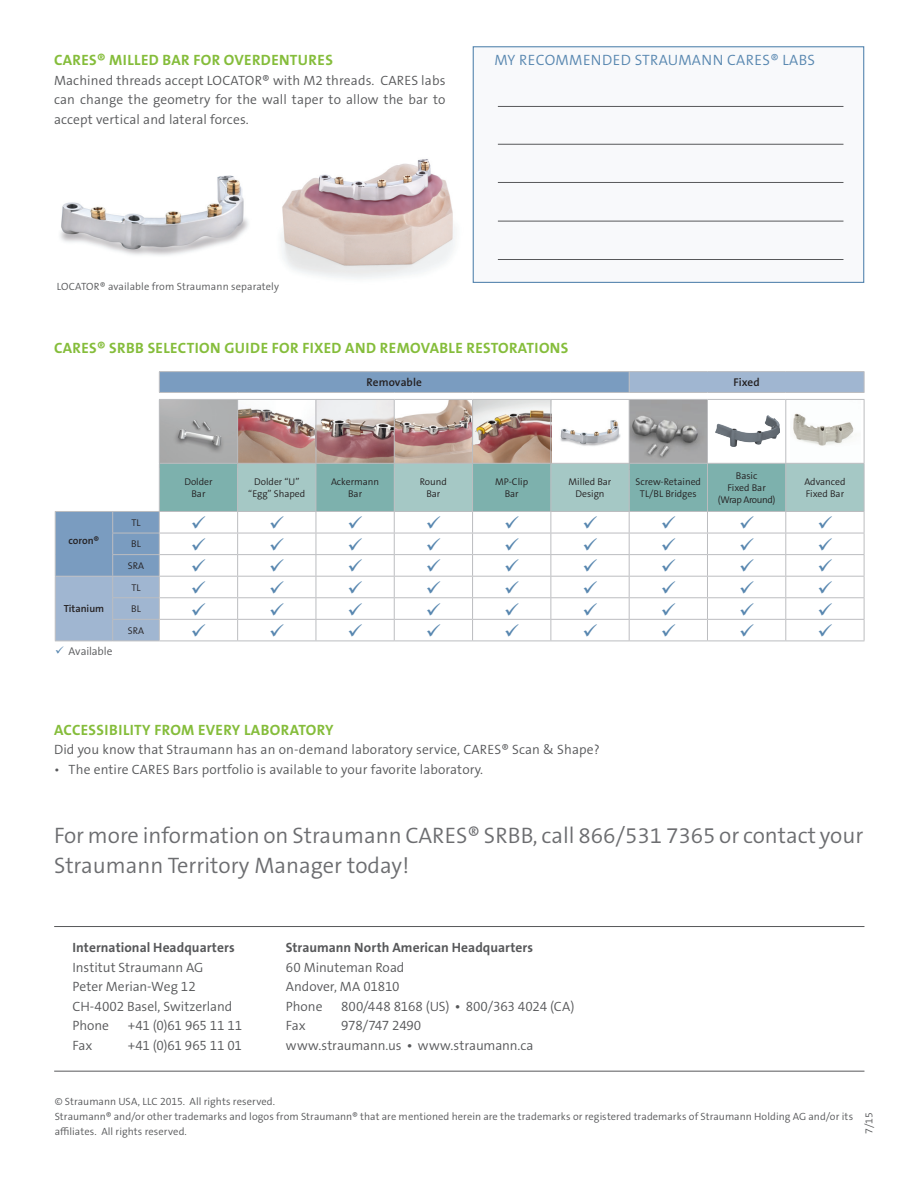
<style>
.page{position:relative;width:918px;height:1188px;background:#fff}
.page>*{position:absolute;margin:0;border:0;box-sizing:border-box;transform-origin:0 0}
.t1{font:300 22.5px/30px "The Sans B W4";color:#6c6d70}
.t2{font:15px "The Sans LP7 Bld";letter-spacing:.025em;color:#85bd3b}
.t3{font:15px "The Sans LP4 Se Lig";letter-spacing:.025em;color:#5887b0}
.t4{font:300 13.5px/19.5px "The Sans B W4";letter-spacing:.01em;color:#57585a;text-align:justify}
.t5{font:13.5px/19.5px "The Sans LP4 Se Lig";letter-spacing:-.01em;color:#57585a}
.t6{font:13.5px "The Sans LP7 Bld";letter-spacing:.005em;color:#57585a}
.t7{font:600 11.25px "The Sans B W6";letter-spacing:.01em;color:#231f20}
.t8{font:300 11.25px "The Sans B W4";letter-spacing:-.015em;color:#57585a}
.t9{font:10.5px/15px "The Sans LP4 Se Lig";letter-spacing:.005em;color:#57585a}
.t10{font:300 10.5px "The Sans B W4";letter-spacing:.01em;color:#57585a}
.t11{font:600 10.35px "The Sans B W6";color:#231f20}
.t12{font:300 9.75px/11.7px "The Sans B W4";color:#231f20;text-align:center}
.s1{color:#5887b0}
</style>
<div class="page">
<img style="left:281px;top:140px;width:192px;height:143px">
<img style="left:60px;top:175px;width:189px;height:81px">
<hr style="left:54px;top:1071px;width:810px;height:1px;background:#57585a">
<hr style="left:54px;top:926px;width:810px;height:1px;background:#57585a">
<svg style="left:56px;top:372px;width:103px;height:269px"></svg>
<hr style="left:159px;top:641px;width:79px;height:1px;background:#bcbdc0">
<hr style="left:238px;top:641px;width:78px;height:1px;background:#bcbdc0">
<hr style="left:316px;top:641px;width:78px;height:1px;background:#bcbdc0">
<hr style="left:394px;top:641px;width:79px;height:1px;background:#bcbdc0">
<hr style="left:473px;top:641px;width:78px;height:1px;background:#bcbdc0">
<hr style="left:551px;top:641px;width:78px;height:1px;background:#bcbdc0">
<hr style="left:629px;top:641px;width:78px;height:1px;background:#bcbdc0">
<hr style="left:707px;top:641px;width:79px;height:1px;background:#bcbdc0">
<hr style="left:786px;top:641px;width:78px;height:1px;background:#bcbdc0">
<hr style="left:55px;top:511px;width:58px;height:1px;background:#bcbdc0">
<hr style="left:113px;top:511px;width:46px;height:1px;background:#bcbdc0">
<hr style="left:112px;top:533px;width:47px;height:1px;background:#bcbdc0">
<hr style="left:112px;top:554px;width:47px;height:1px;background:#bcbdc0">
<hr style="left:55px;top:576px;width:58px;height:1px;background:#bcbdc0">
<svg style="left:55px;top:512px;width:1px;height:129px"></svg>
<hr style="left:55px;top:641px;width:58px;height:1px;background:#bcbdc0">
<hr style="left:113px;top:576px;width:46px;height:1px;background:#bcbdc0">
<hr style="left:112px;top:597px;width:47px;height:1px;background:#bcbdc0">
<hr style="left:112px;top:619px;width:47px;height:1px;background:#bcbdc0">
<svg style="left:112px;top:512px;width:1px;height:129px"></svg>
<hr style="left:113px;top:641px;width:46px;height:1px;background:#bcbdc0">
<hr style="left:159px;top:371px;width:79px;height:1px;background:#bcbdc0">
<hr style="left:238px;top:371px;width:78px;height:1px;background:#bcbdc0">
<hr style="left:316px;top:371px;width:78px;height:1px;background:#bcbdc0">
<hr style="left:394px;top:371px;width:79px;height:1px;background:#bcbdc0">
<hr style="left:473px;top:371px;width:78px;height:1px;background:#bcbdc0">
<hr style="left:551px;top:371px;width:78px;height:1px;background:#bcbdc0">
<hr style="left:629px;top:371px;width:78px;height:1px;background:#bcbdc0">
<hr style="left:707px;top:371px;width:79px;height:1px;background:#bcbdc0">
<hr style="left:786px;top:371px;width:78px;height:1px;background:#bcbdc0">
<div style="left:473px;top:46px;width:391px;height:237px;background:#f8f9fb;border:1px solid #5887b0"></div>
<hr style="left:498px;top:106px;width:345px;height:1px;background:#57585a">
<hr style="left:498px;top:144px;width:345px;height:1px;background:#57585a">
<hr style="left:498px;top:182px;width:345px;height:1px;background:#57585a">
<hr style="left:498px;top:221px;width:345px;height:1px;background:#57585a">
<hr style="left:498px;top:259px;width:345px;height:1px;background:#57585a">
<svg style="left:159px;top:372px;width:706px;height:269px"></svg>
<p class="t2" style="left:54px;top:50px;width:264px">CARES® MI LLED BAR FOR OVERDENTURES</p>
<p class="t4" style="left:54px;top:70px;width:168px">Machined threads accept Locator</p>
<p class="t4" style="left:54px;top:70px;width:393px;text-indent:208px">® with M2 threads. CARES labs can change the geometry for the wall taper to allow the bar to accept vertical and lateral forces.</p>
<p class="t3" style="left:494px;top:50px;width:167px">my Recommended Strauma</p>
<p class="t3" style="left:702px;top:50px;width:36px">nn car</p>
<p class="t3" style="left:755px;top:50px;width:37px">es® labs</p>
<p class="t10" style="left:57px;top:279px;width:12px">Locator</p>
<p class="t10" style="left:100px;top:279px;width:181px">® available from Straumann separately</p>
<p class="t2" style="left:54px;top:338px;width:514px">CARES® SRBB SELECTION GUI DE FOR FIXED AND REMOVABLE RESTORATIONS</p>
<p class="t7" style="left:367px;top:375px;width:57px">Removable</p>
<p class="t7" style="left:733px;top:375px;width:28px">Fixed</p>
<p class="t11" style="left:69px;top:533px;width:32px">coron®</p>
<p class="t11" style="left:64px;top:602px;width:42px">Titanium</p>
<p class="t8" style="left:55px;top:644px;width:59px"><span class="s1">✓</span> Available</p>
<p class="t12" style="left:131px;top:517px;width:11px">TL</p>
<p class="t12" style="left:131px;top:538px;width:11px">BL</p>
<p class="t12" style="left:128px;top:560px;width:18px">SRA</p>
<p class="t12" style="left:131px;top:582px;width:11px">TL</p>
<p class="t12" style="left:131px;top:603px;width:11px">BL</p>
<p class="t12" style="left:128px;top:625px;width:18px">SRA</p>
<p class="t12" style="left:184px;top:476px;width:30px">Dolder<br>Bar</p>
<p class="t12" style="left:248px;top:476px;width:58px">Dolder “U” “Egg” Shaped</p>
<p class="t12" style="left:331px;top:476px;width:50px">Ackermann<br>Bar</p>
<p class="t12" style="left:420px;top:476px;width:29px">Round<br>Bar</p>
<p class="t12" style="left:495px;top:476px;width:34px">MP-Clip<br>Bar</p>
<p class="t12" style="left:569px;top:476px;width:44px">Milled Bar<br>Design</p>
<p class="t12" style="left:636px;top:476px;width:67px">Screw-Retained<br>TL/BL Bridges</p>
<p class="t12" style="left:718px;top:470px;width:59px">Basic<br>Fixed Bar (Wrap Around)</p>
<p class="t12" style="left:804px;top:476px;width:43px;text-align:left">Advanced<br>Fixed Bar</p>
<p class="t2" style="left:54px;top:720px;width:18px">ACCESSIBI</p>
<p class="t2" style="left:123px;top:720px;width:212px">LITY FROM EVERY LABORATORY</p>
<p class="t4" style="left:54px;top:740px;width:547px">Did you know that Straumann has an on-demand laboratory service, CARES® Scan &amp; Shape?</p>
<p class="t4" style="left:54px;top:759px;width:431px">• The entire CARES Bars portfolio is available to your favorite laboratory.</p>
<h1 class="t1" style="left:54px;top:820px;width:811px">For more information on Straumann CARES® SRBB, call 866/531 7365 or contact your<br>Straumann Territory Manager today!</h1>
<p class="t6" style="left:73px;top:939px;width:164px">INTERNATIONAL HEADQUARTERS</p>
<p class="t5" style="left:73px;top:958px;width:161px">Institut Straumann AG<br>Peter Merian-Weg 12<br>CH-4002 Basel, Switzerland<br>Phone</p>
<p class="t5" style="left:128px;top:1016px;width:116px">+41 (0)61 965 11 11</p>
<p class="t5" style="left:73px;top:1036px;width:21px">Fax</p>
<p class="t5" style="left:128px;top:1036px;width:116px">+41 (0)61 965 11 01</p>
<p class="t6" style="left:286px;top:939px;width:249px">STRAUMANN NORTH AMERICAN HEADQUARTERS</p>
<p class="t5" style="left:286px;top:958px;width:120px">60 Minuteman Road<br>Andover, MA 01810<br>Phone</p>
<p class="t5" style="left:341px;top:997px;width:235px">800/448 8168 (US) ● 800/363 4024 (CA)</p>
<p class="t5" style="left:286px;top:1016px;width:249px;text-indent:55px">978/747 2490 www.straumann.us ● www.straumann.ca</p>
<p class="t5" style="left:286px;top:1016px;width:21px">Fax</p>
<p class="t9" style="left:55px;top:1094px;width:800px">© Straumann USA, LLC 2015. All rights reserved.<br>Straumann® and/or other trademarks and logos from Straumann® that are mentioned herein are the trademarks or registered trademarks of Straumann Holding AG and/or its affiliates. All rights reserved.</p>
<p class="t10" style="left:862px;top:1134px;width:23px;rotate:-90deg">7/15</p>
</div>
